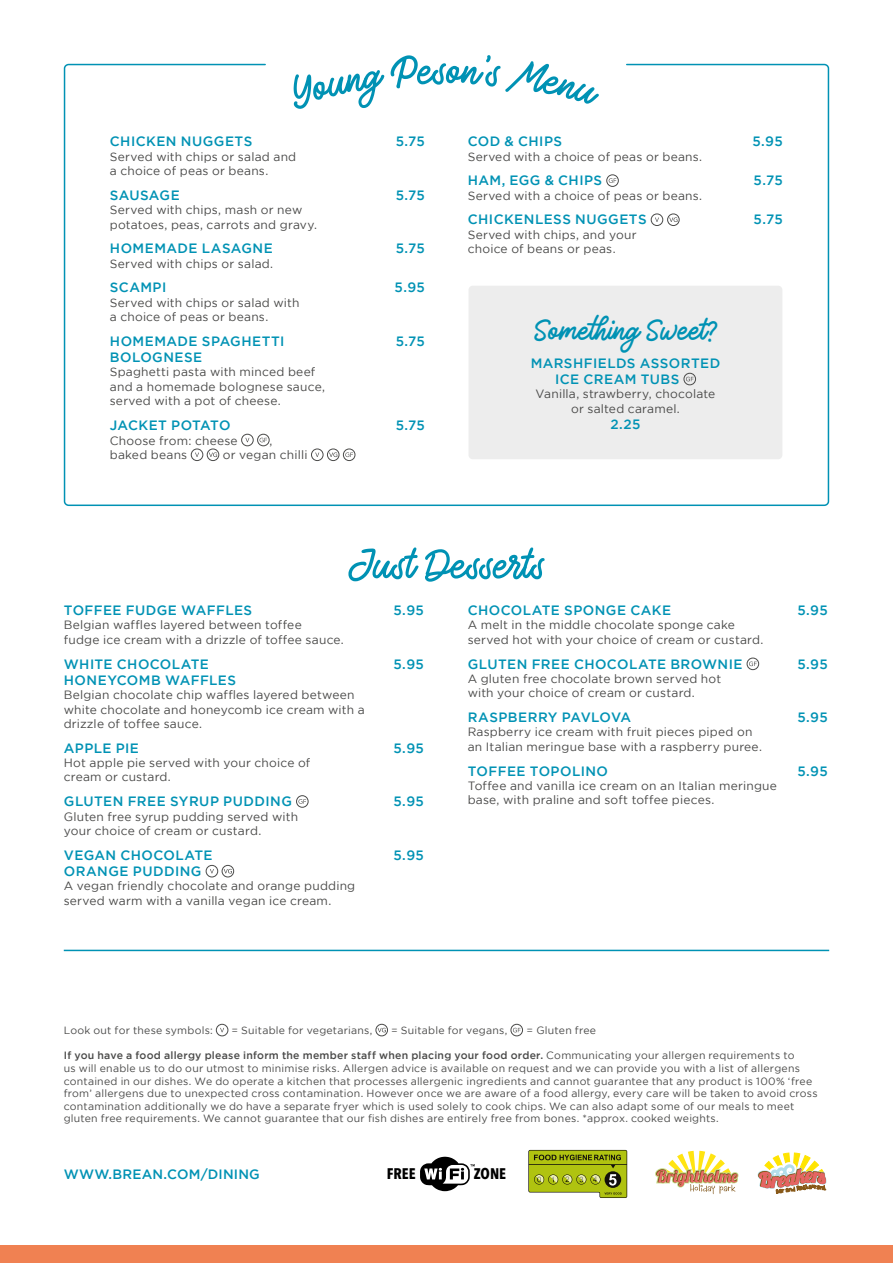
<style>
.page{position:relative;width:893px;height:1263px;background:#fff}
.page>*{position:absolute;margin:0;border:0;box-sizing:border-box;transform-origin:0 0}
.t1{font:54px "Auto Rich";color:#0092b4}
.t2{font:39px "Auto Rich";color:#0092b4}
.t3{font:700 15.3px "Avenir Next Condensed";color:#000}
.t4{font:500 13.5px/16.2px "Gotham";letter-spacing:.03em;color:#0092b4}
.t5{font:500 13.5px "Gotham";letter-spacing:.005em;color:#0092b4}
.t6{font:12px/14.4px "Gotham";letter-spacing:.015em;color:#4a4a49}
.t7{font:10.5px/12.6px "Gotham";letter-spacing:.02em;color:#4a4a49}
.s1{font-weight:500}
</style>
<div class="page">
<div style="left:216px;top:1024px;width:12px;height:12px;border:1px solid #4a4a49;border-radius:50%"></div>
<svg style="left:220px;top:1028px;width:4px;height:4px"></svg>
<div style="left:376px;top:1024px;width:12px;height:12px;border:1px solid #4a4a49;border-radius:50%"></div>
<svg style="left:378px;top:1028px;width:8px;height:4px"></svg>
<div style="left:511px;top:1024px;width:12px;height:12px;border:1px solid #4a4a49;border-radius:50%"></div>
<svg style="left:513px;top:1028px;width:8px;height:4px"></svg>
<div style="left:241px;top:434px;width:13px;height:12px;border:1px solid #4a4a49;border-radius:50%"></div>
<div style="left:257px;top:434px;width:13px;height:12px;border:1px solid #4a4a49;border-radius:50%"></div>
<svg style="left:260px;top:438px;width:7px;height:4px"></svg>
<div style="left:191px;top:449px;width:12px;height:12px;border:1px solid #4a4a49;border-radius:50%"></div>
<div style="left:207px;top:449px;width:12px;height:12px;border:1px solid #4a4a49;border-radius:50%"></div>
<svg style="left:209px;top:452px;width:8px;height:5px"></svg>
<div style="left:311px;top:449px;width:12px;height:12px;border:1px solid #4a4a49;border-radius:50%"></div>
<div style="left:327px;top:449px;width:12px;height:12px;border:1px solid #4a4a49;border-radius:50%"></div>
<svg style="left:329px;top:452px;width:8px;height:5px"></svg>
<div style="left:343px;top:449px;width:12px;height:12px;border:1px solid #4a4a49;border-radius:50%"></div>
<svg style="left:345px;top:452px;width:8px;height:5px"></svg>
<div style="left:606px;top:174px;width:13px;height:13px;border:1px solid #4a4a49;border-radius:50%"></div>
<svg style="left:609px;top:178px;width:7px;height:5px"></svg>
<div style="left:651px;top:214px;width:12px;height:12px;border:1px solid #4a4a49;border-radius:50%"></div>
<div style="left:667px;top:214px;width:13px;height:12px;border:1px solid #4a4a49;border-radius:50%"></div>
<svg style="left:669px;top:217px;width:8px;height:5px"></svg>
<div style="left:468px;top:286px;width:314px;height:173px;background:#ededed;border-radius:4px"></div>
<div style="left:684px;top:373px;width:12px;height:12px;border:1px solid #4a4a49;border-radius:50%"></div>
<svg style="left:686px;top:377px;width:8px;height:4px"></svg>
<div style="left:296px;top:795px;width:12px;height:13px;border:1px solid #4a4a49;border-radius:50%"></div>
<svg style="left:298px;top:799px;width:8px;height:5px"></svg>
<div style="left:206px;top:865px;width:12px;height:12px;border:1px solid #4a4a49;border-radius:50%"></div>
<div style="left:222px;top:865px;width:12px;height:12px;border:1px solid #4a4a49;border-radius:50%"></div>
<svg style="left:224px;top:869px;width:8px;height:4px"></svg>
<div style="left:747px;top:658px;width:12px;height:12px;border:1px solid #4a4a49;border-radius:50%"></div>
<svg style="left:749px;top:661px;width:8px;height:5px"></svg>
<svg style="left:757px;top:1152px;width:70px;height:42px"></svg>
<svg style="left:655px;top:1150px;width:84px;height:45px"></svg>
<svg style="left:528px;top:1150px;width:99px;height:48px;background:#a0ad2b"></svg>
<svg style="left:420px;top:1157px;width:55px;height:34px"></svg>
<hr style="left:64px;top:950px;width:765px;height:1px;background:#0092b4">
<div style="left:0;top:1246px;width:893px;height:17px;background:#f08152"></div>
<p class="t4" style="left:110px;top:133px;width:144px">CHICKEN NUGGETS</p>
<p class="t4" style="left:396px;top:133px;width:31px">5.75</p>
<p class="t6" style="left:110px;top:149px;width:188px">Served with chips or salad and a choice of peas or beans.</p>
<p class="t4" style="left:110px;top:187px;width:71px">SAUSAGE</p>
<p class="t4" style="left:396px;top:187px;width:31px">5.75</p>
<p class="t6" style="left:110px;top:202px;width:209px">Served with chips, mash or new potatoes, peas, carrots and gravy.</p>
<p class="t4" style="left:110px;top:240px;width:164px">HOMEMADE LASAGNE</p>
<p class="t4" style="left:396px;top:240px;width:31px">5.75</p>
<p class="t6" style="left:110px;top:256px;width:165px">Served with chips or salad.</p>
<p class="t4" style="left:110px;top:279px;width:58px">SCAMPI</p>
<p class="t4" style="left:395px;top:279px;width:32px">5.95</p>
<p class="t6" style="left:110px;top:295px;width:191px">Served with chips or salad with a choice of peas or beans.</p>
<p class="t4" style="left:110px;top:333px;width:176px">HOMEMADE SPAGHETTI</p>
<p class="t4" style="left:396px;top:333px;width:31px">5.75</p>
<p class="t4" style="left:110px;top:349px;width:94px">BOLOGNESE</p>
<p class="t6" style="left:110px;top:365px;width:217px">Spaghetti pasta with minced beef and a homemade bolognese sauce, served with a pot of cheese.</p>
<p class="t5" style="left:110px;top:417px;width:122px">JACKET POTATO</p>
<p class="t4" style="left:396px;top:417px;width:31px">5.75</p>
<p class="t6" style="left:110px;top:433px;width:129px">Choose from: cheese</p>
<p class="t6" style="left:270px;top:433px;width:4px">,</p>
<p class="t6" style="left:110px;top:448px;width:79px">baked beans</p>
<p class="t6" style="left:223px;top:448px;width:86px">or vegan chilli</p>
<p class="t4" style="left:468px;top:133px;width:96px">COD &amp; CHIPS</p>
<p class="t4" style="left:752px;top:133px;width:32px">5.95</p>
<p class="t6" style="left:468px;top:149px;width:236px">Served with a choice of peas or beans.</p>
<p class="t4" style="left:468px;top:172px;width:136px">HAM, EGG &amp; CHIPS</p>
<p class="t4" style="left:754px;top:172px;width:31px">5.75</p>
<p class="t6" style="left:468px;top:188px;width:236px">Served with a choice of peas or beans.</p>
<p class="t4" style="left:468px;top:211px;width:180px">CHICKENLESS NUGGETS</p>
<p class="t4" style="left:754px;top:211px;width:31px">5.75</p>
<p class="t6" style="left:468px;top:227px;width:170px">Served with chips, and your choice of beans or peas.</p>
<h2 class="t2" style="left:535px;top:314px;width:183px">Something Sweet?</h2>
<p class="t4" style="left:555px;top:354px;width:167px;text-indent:-24px">MARSHFIELDS ASSORTED<br>ICE CREAM TUBS</p>
<p class="t6" style="left:536px;top:386px;width:181px;text-align:center">Vanilla, strawberry, chocolate or salted caramel.</p>
<p class="t4" style="left:610px;top:416px;width:32px">2.25</p>
<h1 class="t1" style="left:349px;top:543px;width:197px">Just Desserts</h1>
<p class="t4" style="left:64px;top:602px;width:190px">TOFFEE FUDGE WAFFLES</p>
<p class="t4" style="left:393px;top:602px;width:32px">5.95</p>
<p class="t6" style="left:64px;top:618px;width:282px">Belgian waffles layered between toffee<br>fudge ice cream with a drizzle of toffee sauce.</p>
<p class="t4" style="left:64px;top:655px;width:147px">WHITE CHOCOLATE</p>
<p class="t4" style="left:393px;top:655px;width:32px">5.95</p>
<p class="t4" style="left:64px;top:671px;width:174px">HONEYCOMB WAFFLES</p>
<p class="t6" style="left:64px;top:687px;width:302px">Belgian chocolate chip waffles layered between white chocolate and honeycomb ice cream with a drizzle of toffee sauce.</p>
<p class="t4" style="left:64px;top:739px;width:77px">APPLE PIE</p>
<p class="t4" style="left:393px;top:739px;width:32px">5.95</p>
<p class="t6" style="left:64px;top:755px;width:248px">Hot apple pie served with your choice of cream or custard.</p>
<p class="t4" style="left:64px;top:793px;width:230px">GLUTEN FREE SYRUP PUDDING</p>
<p class="t4" style="left:393px;top:793px;width:32px">5.95</p>
<p class="t6" style="left:64px;top:809px;width:236px">Gluten free syrup pudding served with your choice of cream or custard.</p>
<p class="t4" style="left:64px;top:846px;width:150px">VEGAN CHOCOLATE</p>
<p class="t4" style="left:393px;top:846px;width:32px">5.95</p>
<p class="t4" style="left:64px;top:863px;width:139px">ORANGE PUDDING</p>
<p class="t6" style="left:64px;top:879px;width:293px">A vegan friendly chocolate and orange pudding served warm with a vanilla vegan ice cream.</p>
<p class="t4" style="left:468px;top:602px;width:205px">CHOCOLATE SPONGE CAKE</p>
<p class="t4" style="left:797px;top:602px;width:32px">5.95</p>
<p class="t6" style="left:468px;top:618px;width:297px">A melt in the middle chocolate sponge cake served hot with your choice of cream or custard.</p>
<p class="t4" style="left:468px;top:655px;width:276px">GLUTEN FREE CHOCOLATE BROWNIE</p>
<p class="t4" style="left:797px;top:655px;width:32px">5.95</p>
<p class="t6" style="left:468px;top:671px;width:255px">A gluten free chocolate brown served hot with your choice of cream or custard.</p>
<p class="t4" style="left:468px;top:709px;width:165px">RASPBERRY PAVLOVA</p>
<p class="t4" style="left:797px;top:709px;width:32px">5.95</p>
<p class="t6" style="left:468px;top:725px;width:296px">Raspberry ice cream with fruit pieces piped on an Italian meringue base with a raspberry puree.</p>
<p class="t4" style="left:468px;top:762px;width:142px">TOFFEE TOPOLINO</p>
<p class="t4" style="left:797px;top:762px;width:32px">5.95</p>
<p class="t6" style="left:468px;top:778px;width:311px">Toffee and vanilla ice cream on an Italian meringue base, with praline and soft toffee pieces.</p>
<p class="t7" style="left:64px;top:1024px;width:151px">Look out for these symbols:</p>
<p class="t7" style="left:231px;top:1024px;width:142px">= Suitable for vegetarians,</p>
<p class="t7" style="left:391px;top:1024px;width:118px">= Suitable for vegans,</p>
<p class="t7" style="left:526px;top:1024px;width:71px">= Gluten free</p>
<p class="t7" style="left:64px;top:1049px;width:755px"><span class="s1">If you have a food allergy please inform the member staff when placing your food order.</span> Communicating your allergen requirements to<br>us will enable us to do our utmost to minimise risks. Allergen advice is available on request and we can provide you with a list of allergens contained in our dishes. We do operate a kitchen that processes allergenic ingredients and cannot guarantee that any product is 100% ‘free from’ allergens due to unexpected cross contamination. However once we are aware of a food allergy, every care will be taken to avoid cross contamination additionally we do have a separate fryer which is used solely to cook chips. We can also adapt some of our meals to meet gluten free requirements. We cannot guarantee that our fish dishes are entirely free from bones. *approx. cooked weights.</p>
<p class="t4" style="left:64px;top:1166px;width:197px">WWW.BREAN.COM/DINING</p>
<p class="t3" style="left:387px;top:1164px;width:30px">FREE</p>
<p class="t3" style="left:474px;top:1164px;width:34px">ZONE</p>
</div>
